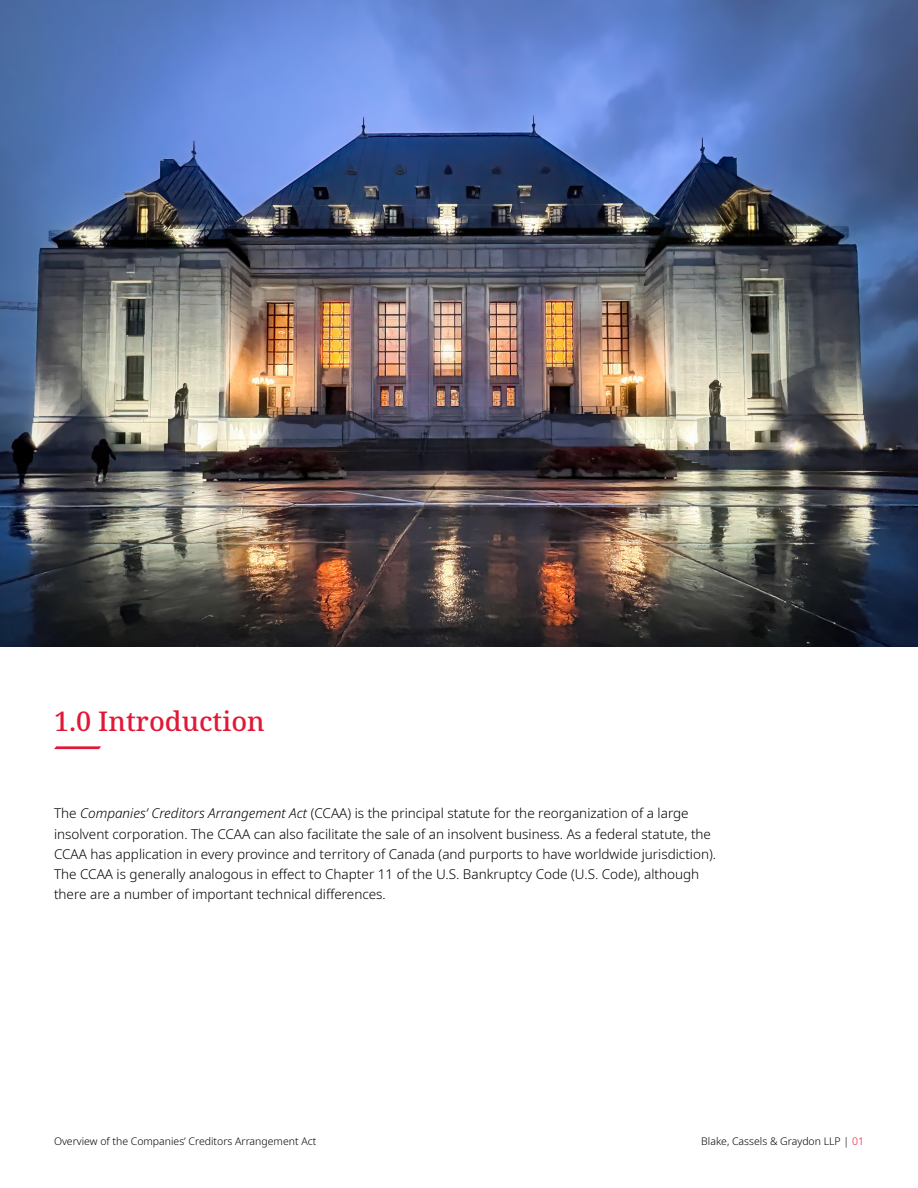
<style>
.page{position:relative;width:918px;height:1188px;background:#fff}
.page>*{position:absolute;margin:0;border:0;box-sizing:border-box;transform-origin:0 0}
.t1{font:500 27px "Noto Serif";color:#e11837}
.Body_Text{font:300 13.5px/20.2px "Noto Sans";color:#000}
.t2{font:300 10.5px "Noto Sans";color:#000}
.s1{font-style:italic}
.s2{color:#e11837}
</style>
<div class="page">
<img style="left:0;top:0;width:918px;height:647px">
<svg style="left:54px;top:746px;width:47px;height:3px"></svg>
<h1 class="t1" style="left:54px;top:702px;width:212px">1.0 Introduction</h1>
<p class="Body_Text" style="left:54px;top:804px;width:664px">The <span class="s1">Companies’ Creditors Arrangement Act</span> (CCAA) is the principal statute for the reorganization of a large insolvent corporation. The CCAA can also facilitate the sale of an insolvent business. As a federal statute, the CCAA has application in every province and territory of Canada (and purports to have worldwide jurisdiction).<br>The CCAA is generally analogous in effect to Chapter 11 of the U.S. Bankruptcy Code (U.S. Code), although there are a number of important technical differences.</p>
<p class="t2" style="left:54px;top:1134px;width:264px">Overview of the Companies’ Creditors Arrangement Act</p>
<p class="t2" style="left:701px;top:1134px;width:164px">Blake, Cassels &amp; Graydon LLP | <span class="s2">01</span></p>
</div>
